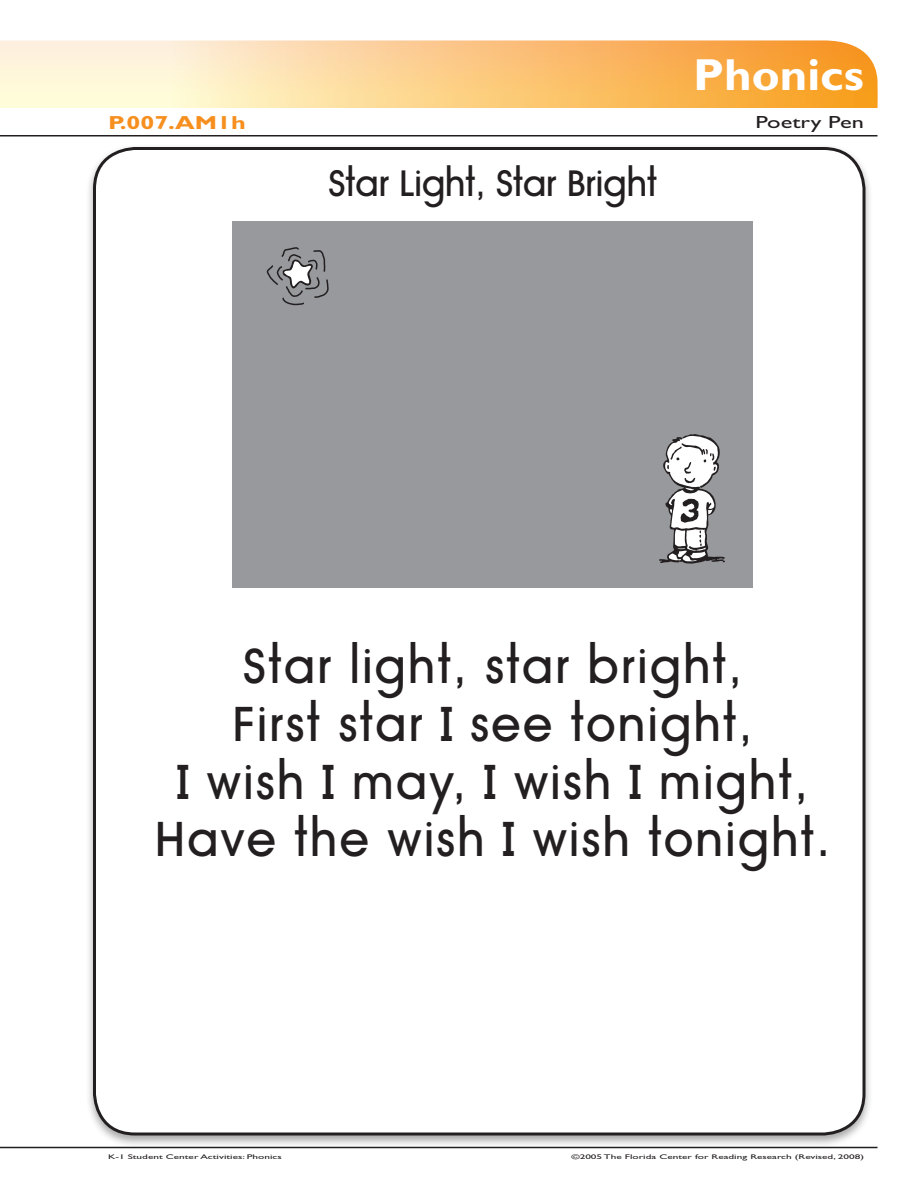
<style>
.page{position:relative;width:918px;height:1188px;background:#fff}
.page>*{position:absolute;margin:0;border:0;box-sizing:border-box;transform-origin:0 0}
.t1{font:48px "Avant Garde Medium Modified";letter-spacing:.05em;color:#231f20}
.t2{font:700 45px "Gill Sans MT Modified";color:#fff;scale:1.05 1}
.t3{font:36px "Avant Garde Medium Modified";color:#231f20}
.t4{font:700 18.9px "Gill Sans MT Modified";color:#f68f1e;scale:1.33 1}
.t5{font:17.55px "Gill Sans MT Modified";color:#231f20;scale:1.39 1}
.t6{font:6.75px "Gill Sans MT Modified";color:#231f20;scale:1.67 1}
</style>
<div class="page">
<hr style="left:0;top:1147px;width:878px;height:1px;background:#231f20">
<hr style="left:0;top:135px;width:878px;height:1px;background:#231f20">
<svg style="left:0;top:40px;width:878px;height:68px;background:#fbcf8c"></svg>
<div style="left:85px;top:143px;width:795px;height:1011px;background:#231f20;opacity:.4"></div>
<div style="left:94px;top:148px;width:770px;height:986px;background:#fff;border-radius:40px"></div>
<div style="left:232px;top:222px;width:521px;height:366px;background:#97999c"></div>
<svg style="left:659px;top:434px;width:66px;height:130px"></svg>
<svg style="left:266px;top:247px;width:63px;height:59px"></svg>
<p class="t2" style="left:693px;top:48px;width:164px">Phonics</p>
<p class="t4" style="left:108px;top:111px;width:105px">P.007.AM1h</p>
<p class="t5" style="left:755px;top:112px;width:80px">Poetry Pen</p>
<p class="t3" style="left:329px;top:162px;width:330px">Star Light, Star Bright</p>
<p class="t1" style="left:243px;top:637px;width:500px">Star light, star bright,</p>
<p class="t1" style="left:233px;top:695px;width:521px">First star I see tonight,</p>
<p class="t1" style="left:177px;top:752px;width:632px">I wish I may, I wish I might,</p>
<p class="t1" style="left:155px;top:810px;width:677px">Have the wish I wish tonight.</p>
<p class="t6" style="left:108px;top:1153px;width:106px">K-1 Student Center Activities: Phonics</p>
<p class="t6" style="left:571px;top:1153px;width:177px">©2005 The Florida Center for Reading Research (Revised, 2008)</p>
</div>
